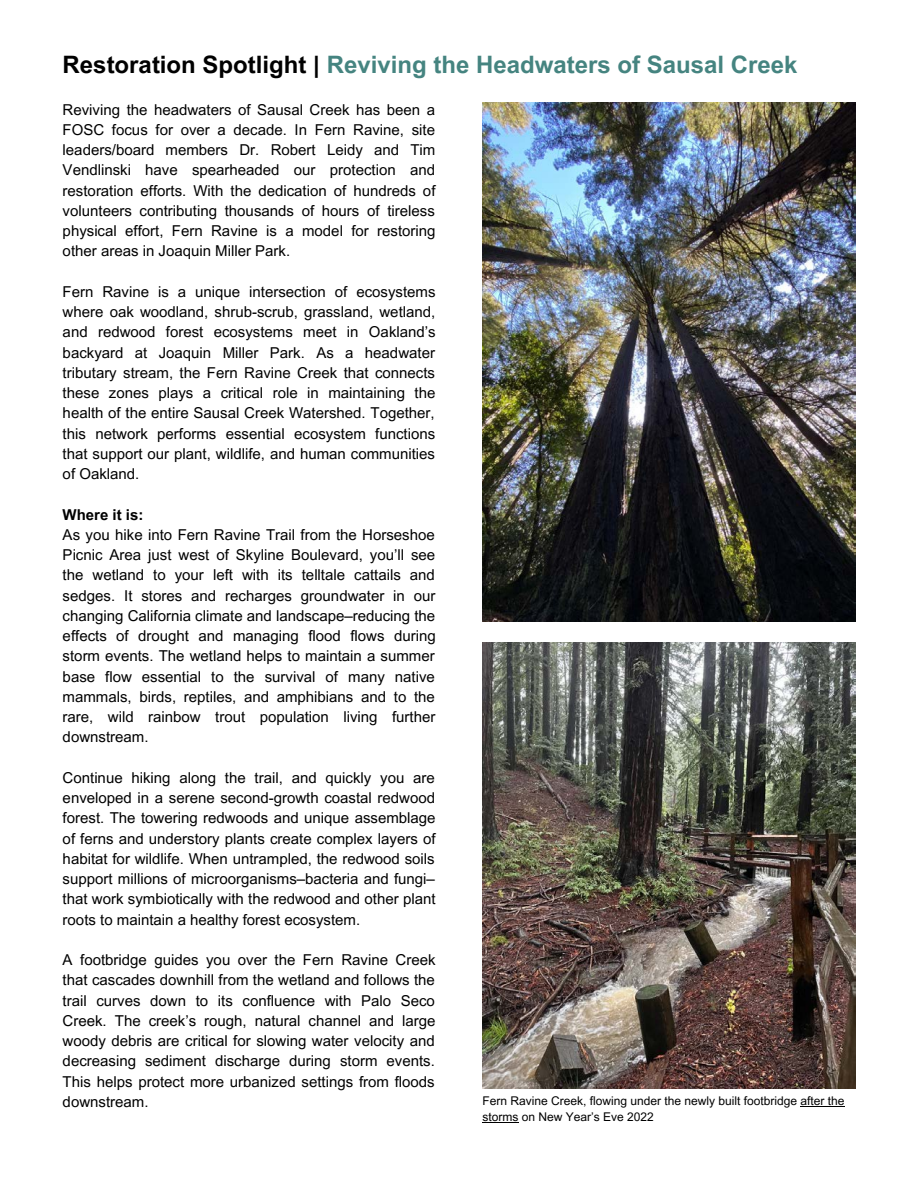
<style>
.page{position:relative;width:918px;height:1188px;background:#fff}
.page>*{position:absolute;margin:0;border:0;box-sizing:border-box;transform-origin:0 0}
.t1{font:700 24px "Arial MT Pro";color:#458480}
.t2{font:15px/20.2px "Arial MT Pro";color:#000;text-align:justify}
.t3{font:700 15px "Arial MT Pro";color:#000}
.t4{font:12px/16px "Arial MT Pro";color:#000}
.s1{color:#000}
</style>
<div class="page">
<img style="left:482px;top:643px;width:374px;height:445px">
<img style="left:482px;top:103px;width:373px;height:518px">
<hr style="left:800px;top:1106px;width:44px;height:1px;background:#000">
<hr style="left:482px;top:1122px;width:36px;height:1px;background:#000">
<p class="t1" style="left:63px;top:55px;width:736px"><span class="s1">Restoration Spotlight |</span> Reviving the Headwaters of Sausal Creek</p>
<p class="t2" style="left:63px;top:101px;width:374px">Reviving the headwaters of Sausal Creek has been a FOSC focus for over a decade. In Fern Ravine, site leaders/board members Dr. Robert Leidy and Tim Vendlinski have spearheaded our protection and restoration efforts. With the dedication of hundreds of volunteers contributing thousands of hours of tireless physical effort, Fern Ravine is a model for restoring other areas in Joaquin Miller Park.</p>
<p class="t2" style="left:63px;top:283px;width:375px">Fern Ravine is a unique intersection of ecosystems where oak woodland, shrub-scrub, grassland, wetland, and redwood forest ecosystems meet in Oakland’s backyard at Joaquin Miller Park. As a headwater tributary stream, the Fern Ravine Creek that connects these zones plays a critical role in maintaining the health of the entire Sausal Creek Watershed. Together, this network performs essential ecosystem functions that support our plant, wildlife, and human communities of Oakland.</p>
<p class="t3" style="left:63px;top:509px;width:82px">Where it is:</p>
<p class="t2" style="left:63px;top:526px;width:375px">As you hike into Fern Ravine Trail from the Horseshoe Picnic Area just west of Skyline Boulevard, you’ll see the wetland to your left with its telltale cattails and sedges. It stores and recharges groundwater in our changing California climate and landscape–reducing the effects of drought and managing flood flows during storm events. The wetland helps to maintain a summer base flow essential to the survival of many native mammals, birds, reptiles, and amphibians and to the rare, wild rainbow trout population living further downstream.</p>
<p class="t2" style="left:63px;top:769px;width:374px">Continue hiking along the trail, and quickly you are enveloped in a serene second-growth coastal redwood forest. The towering redwoods and unique assemblage of ferns and understory plants create complex layers of habitat for wildlife. When untrampled, the redwood soils support millions of microorganisms–bacteria and fungi– that work symbiotically with the redwood and other plant roots to maintain a healthy forest ecosystem.</p>
<p class="t2" style="left:63px;top:952px;width:374px">A footbridge guides you over the Fern Ravine Creek that cascades downhill from the wetland and follows the trail curves down to its confluence with Palo Seco Creek. The creek’s rough, natural channel and large woody debris are critical for slowing water velocity and decreasing sediment discharge during storm events.<br>This helps protect more urbanized settings from floods downstream.</p>
<p class="t4" style="left:482px;top:1094px;width:364px">Fern Ravine Creek, flowing under the newly built footbridge after the storms on New Year’s Eve 2022</p>
</div>
